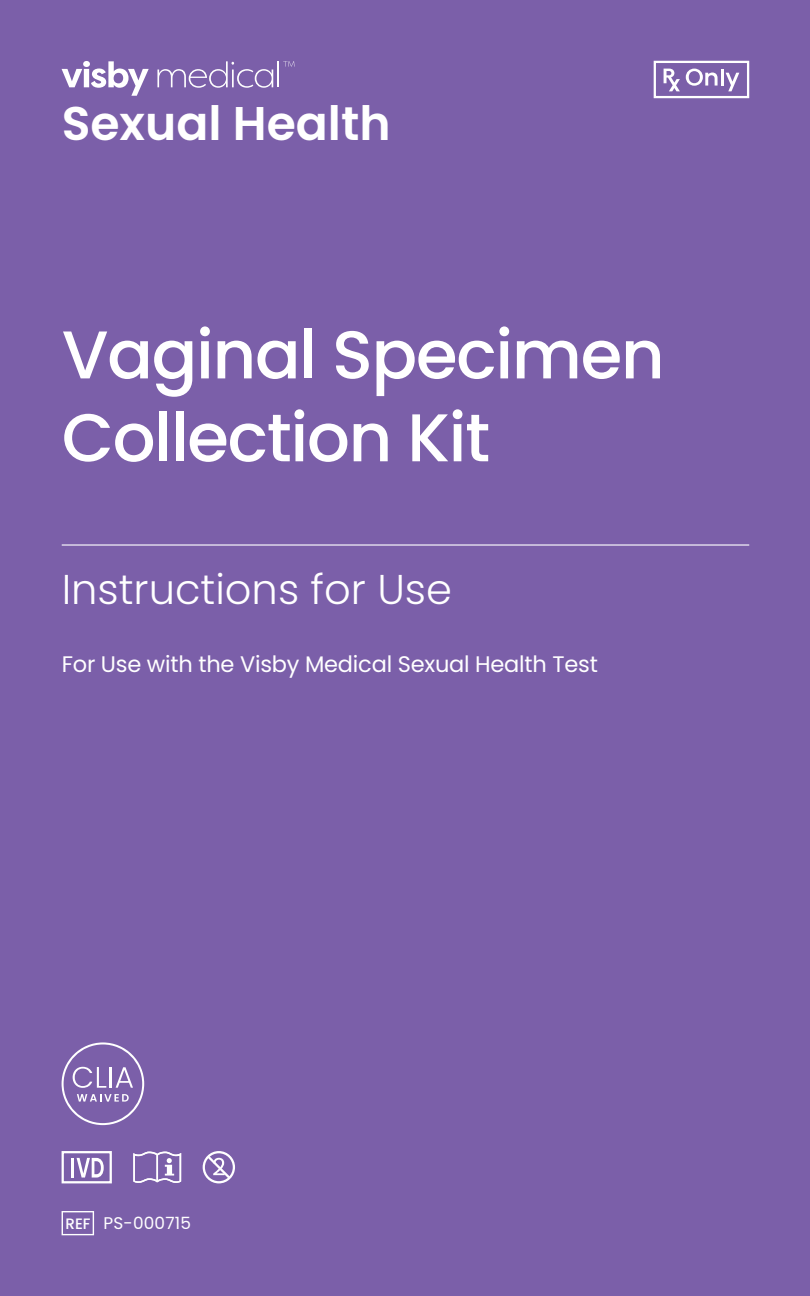
<style>
.page{position:relative;width:810px;height:1296px;background:#7b5fa9}
.page>*{position:absolute;margin:0;border:0;box-sizing:border-box;transform-origin:0 0}
.t1{font:500 67.5px/82.8px "Poppins";letter-spacing:-.02em;color:#fff}
.t2{font:600 47.25px "Poppins";color:#fff}
.t3{font:300 41.62px "Poppins";color:#fff}
.t4{font:22.5px "Poppins";letter-spacing:-.01em;color:#fff}
.t5{font:16.88px "Poppins";letter-spacing:.01em;color:#fff}
.t6{font:500 15.08px "Poppins";color:#fff}
</style>
<div class="page">
<hr style="left:62px;top:544px;width:687px;height:2px;background:#fff">
<svg style="left:203px;top:1151px;width:32px;height:32px"></svg>
<svg style="left:133px;top:1152px;width:48px;height:31px"></svg>
<div style="left:62px;top:1151px;width:50px;height:32px;border:2px solid #fff"></div>
<hr style="left:72px;top:1158px;width:2px;height:20px;background:#fff">
<svg style="left:77px;top:1158px;width:27px;height:20px"></svg>
<div style="left:654px;top:61px;width:95px;height:37px;border:2px solid #fff"></div>
<svg style="left:686px;top:69px;width:32px;height:17px"></svg>
<hr style="left:721px;top:69px;width:3px;height:17px;background:#fff">
<svg style="left:664px;top:69px;width:16px;height:22px"></svg>
<svg style="left:726px;top:73px;width:13px;height:18px"></svg>
<svg style="left:61px;top:61px;width:234px;height:35px"></svg>
<svg style="left:62px;top:1211px;width:32px;height:24px"></svg>
<svg style="left:62px;top:1042px;width:82px;height:83px"></svg>
<p class="t2" style="left:62px;top:96px;width:330px">Sexual Health</p>
<p class="t1" style="left:62px;top:314px;width:604px">Vaginal Specimen<br>Collection Kit</p>
<p class="t3" style="left:62px;top:565px;width:392px">Instructions for Use</p>
<p class="t4" style="left:62px;top:651px;width:538px">For Use with the Visby Medical Sexual Health Test</p>
<p class="t6" style="left:66px;top:1214px;width:27px">REF</p>
<p class="t5" style="left:104px;top:1213px;width:89px">PS-000715</p>
</div>
